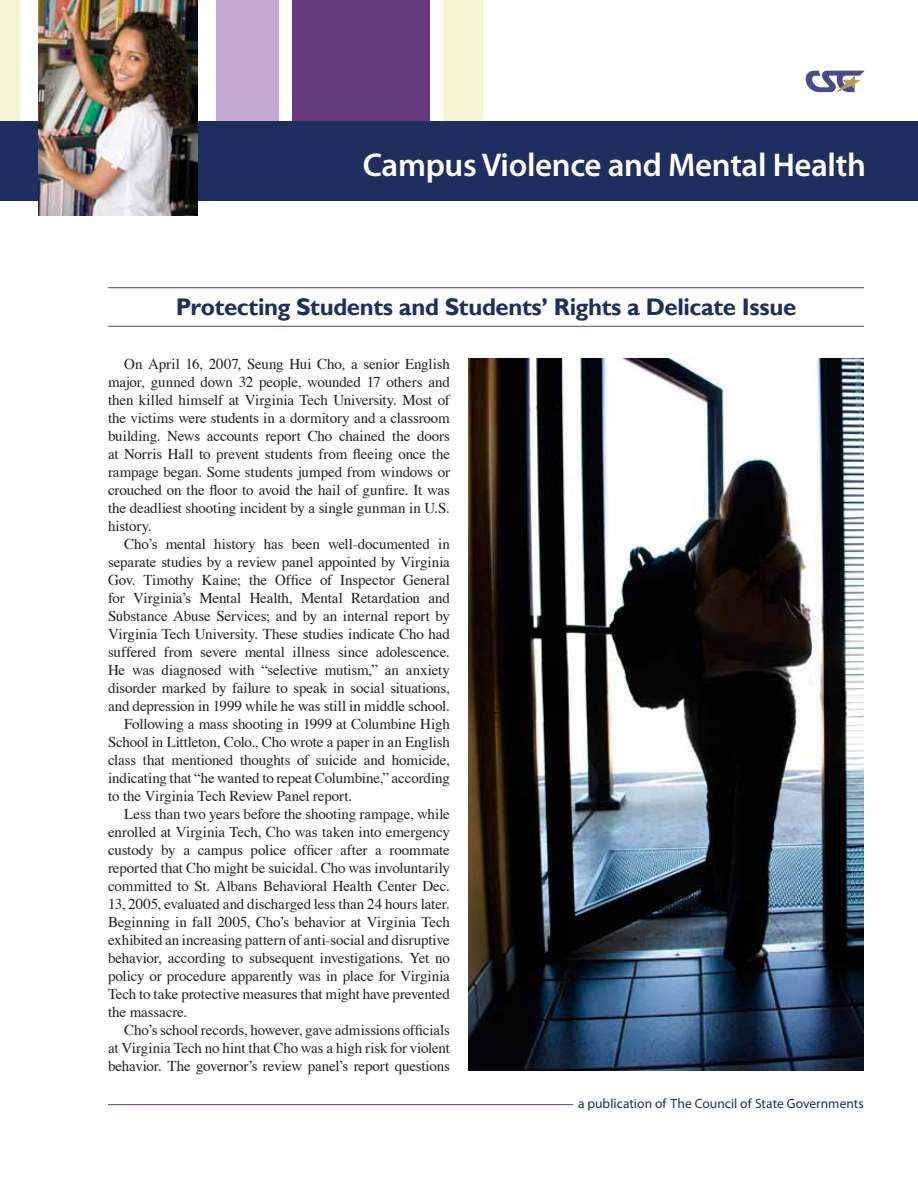
<style>
.page{position:relative;width:918px;height:1188px;background:#fff}
.page>*{position:absolute;margin:0;border:0;box-sizing:border-box;transform-origin:0 0}
.t1{font:600 33px "Myriad Pro";letter-spacing:-.01em;color:#fff}
.t2{font:700 24px "Gill Sans";letter-spacing:-.015em;color:#1f2e5e}
.t3{font:15px/18px "Times";letter-spacing:-.01em;color:#231f20;text-align:justify}
.t4{font:13.5px "Myriad Pro";letter-spacing:.005em;color:#1f2e5e}
</style>
<div class="page">
<div style="left:292px;top:0;width:138px;height:183px;background:#653a7c"></div>
<div style="left:443px;top:0;width:40px;height:183px;background:#f5f6d1"></div>
<div style="left:216px;top:0;width:62px;height:184px;background:#c5a9d0"></div>
<div style="left:0;top:0;width:19px;height:182px;background:#f5f6d1"></div>
<div style="left:0;top:122px;width:918px;height:79px;background:#1f2e5e"></div>
<hr style="left:108px;top:287px;width:756px;height:1px;background:#653a7c">
<hr style="left:108px;top:326px;width:756px;height:1px;background:#653a7c">
<img style="left:38px;top:0;width:159px;height:216px">
<img style="left:468px;top:358px;width:396px;height:712px">
<svg style="left:806px;top:71px;width:58px;height:22px"></svg>
<hr style="left:108px;top:1104px;width:465px;height:1px;background:#653a7c">
<h1 class="t1" style="left:363px;top:144px;width:505px">Campus Violence and Mental Health</h1>
<h2 class="t2" style="left:176px;top:293px;width:622px">Protecting Students and Students’ Rights a Delicate Issue</h2>
<p class="t3" style="left:108px;top:355px;width:343px;text-indent:16px">On April 16, 2007, Seung Hui Cho, a senior English major, gunned down 32 people, wounded 17 others and then killed himself at Virginia Tech University. Most of the victims were students in a dormitory and a classroom building. News accounts report Cho chained the doors at Norris Hall to prevent students from fleeing once the rampage began. Some students jumped from windows or crouched on the floor to avoid the hail of gunfire. It was the deadliest shooting incident by a single gunman in U.S. history.</p>
<p class="t3" style="left:124px;top:535px;width:327px">Cho’s mental history has been well-documented in</p>
<p class="t3" style="left:108px;top:553px;width:343px">separate studies by a review panel appointed by Virginia</p>
<p class="t3" style="left:108px;top:571px;width:343px">Gov. Timothy Kaine; the Office of Inspector General</p>
<p class="t3" style="left:108px;top:589px;width:343px">for Virginia’s Mental Health, Mental Retardation and</p>
<p class="t3" style="left:108px;top:607px;width:343px">Substance Abuse Services; and by an internal report by</p>
<p class="t3" style="left:108px;top:625px;width:343px">Virginia Tech University. These studies indicate Cho had</p>
<p class="t3" style="left:108px;top:643px;width:343px">suffered from severe mental illness since adolescence.</p>
<p class="t3" style="left:108px;top:661px;width:343px">He was diagnosed with “selective mutism,” an anxiety</p>
<p class="t3" style="left:108px;top:679px;width:343px">disorder marked by failure to speak in social situations,</p>
<p class="t3" style="left:108px;top:697px;width:343px">and depression in 1999 while he was still in middle school.</p>
<p class="t3" style="left:124px;top:715px;width:327px">Following a mass shooting in 1999 at Columbine High</p>
<p class="t3" style="left:108px;top:733px;width:343px">School in Littleton, Colo., Cho wrote a paper in an English</p>
<p class="t3" style="left:108px;top:751px;width:343px">class that mentioned thoughts of suicide and homicide,</p>
<p class="t3" style="left:108px;top:769px;width:343px">indicating that “he wanted to repeat Columbine,” according</p>
<p class="t3" style="left:108px;top:787px;width:246px">to the Virginia Tech Review Panel report.</p>
<p class="t3" style="left:124px;top:805px;width:327px">Less than two years before the shooting rampage, while</p>
<p class="t3" style="left:108px;top:823px;width:343px">enrolled at Virginia Tech, Cho was taken into emergency</p>
<p class="t3" style="left:108px;top:841px;width:343px">custody by a campus police officer after a roommate</p>
<p class="t3" style="left:108px;top:859px;width:343px">reported that Cho might be suicidal. Cho was involuntarily</p>
<p class="t3" style="left:108px;top:877px;width:343px">committed to St. Albans Behavioral Health Center Dec.</p>
<p class="t3" style="left:108px;top:895px;width:343px">13, 2005, evaluated and discharged less than 24 hours later.</p>
<p class="t3" style="left:108px;top:913px;width:343px">Beginning in fall 2005, Cho’s behavior at Virginia Tech</p>
<p class="t3" style="left:108px;top:931px;width:343px">exhibited an increasing pattern of anti-social and disruptive</p>
<p class="t3" style="left:108px;top:949px;width:343px">behavior, according to subsequent investigations. Yet no</p>
<p class="t3" style="left:108px;top:967px;width:343px">policy or procedure apparently was in place for Virginia</p>
<p class="t3" style="left:108px;top:985px;width:343px">Tech to take protective measures that might have prevented</p>
<p class="t3" style="left:108px;top:1003px;width:81px">the massacre.</p>
<p class="t3" style="left:124px;top:1021px;width:327px">Cho’s school records, however, gave admissions officials</p>
<p class="t3" style="left:108px;top:1039px;width:343px">at Virginia Tech no hint that Cho was a high risk for violent</p>
<p class="t3" style="left:108px;top:1057px;width:343px">behavior. The governor’s review panel’s report questions</p>
<p class="t4" style="left:578px;top:1095px;width:287px">a publication of The Council of State Governments</p>
</div>
